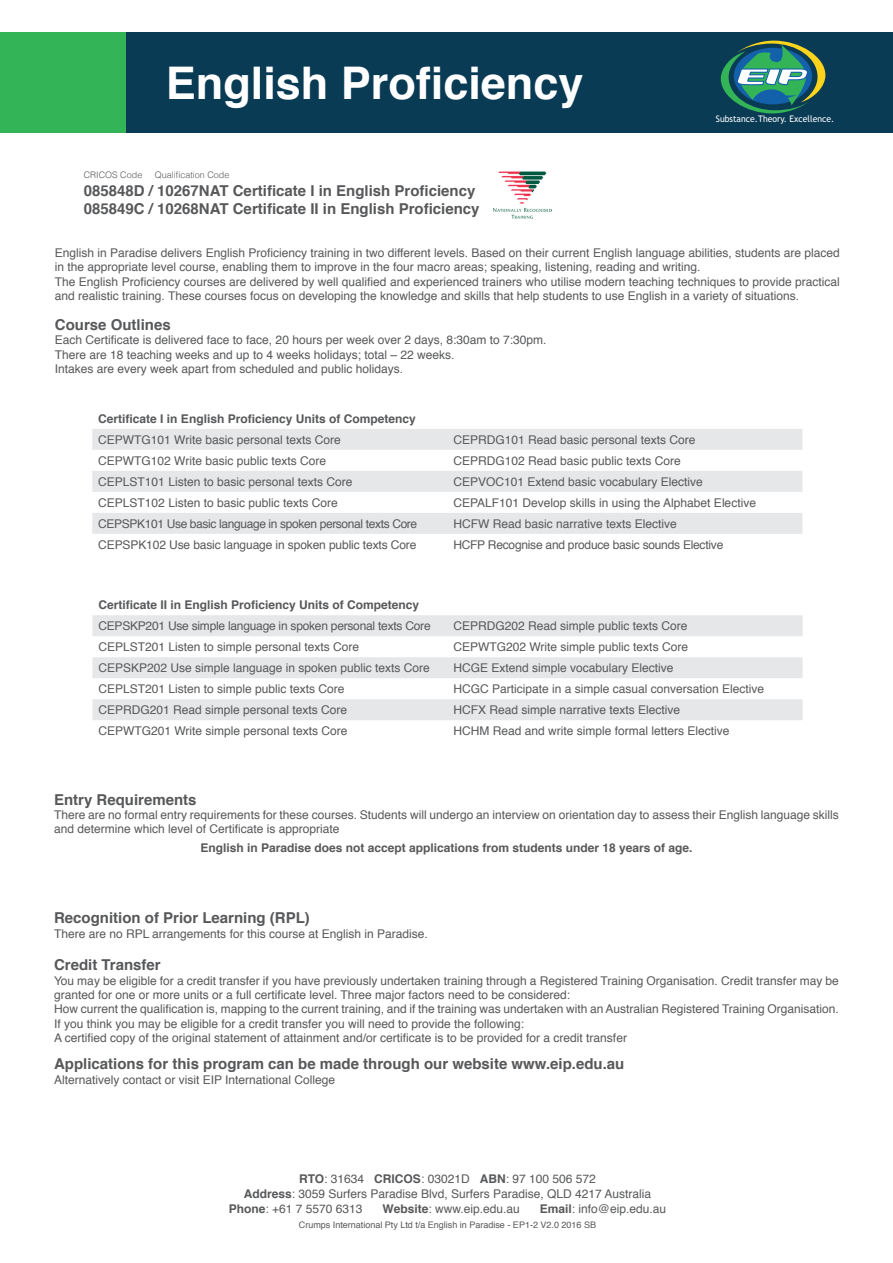
<style>
.page{position:relative;width:893px;height:1263px;background:#fff}
.page>*{position:absolute;margin:0;border:0;box-sizing:border-box;transform-origin:0 0}
.t1{font:700 45px "Helvetica";color:#fff}
.t2{font:700 15px "Helvetica";color:#57585a}
.t3{font:12px/14.4px "Helvetica";color:#57585a}
.t4{font:700 12px "Helvetica";color:#57585a}
.t5{font:12px "Helvetica";letter-spacing:-.02em;color:#57585a}
.t6{font:12px "Helvetica";letter-spacing:-.03em;color:#57585a}
.t7{font:9px "Helvetica";color:#57585a}
.t8{font:9px "Trebuchet MS";color:#fff;scale:.96 1}
.t9{font:300 9px "Helvetica";color:#57585a}
.s1{font-weight:700}
</style>
<div class="page">
<div style="left:72px;top:32px;width:821px;height:101px;background:#0a3b55"></div>
<div style="left:0;top:32px;width:125px;height:101px;background:#32b457"></div>
<svg style="left:721px;top:41px;width:104px;height:72px"></svg>
<img style="left:493px;top:171px;width:59px;height:48px">
<svg style="left:92px;top:429px;width:710px;height:105px;fill:#e6e7e9"></svg>
<svg style="left:92px;top:615px;width:710px;height:105px;fill:#e6e7e9"></svg>
<h1 class="t1" style="left:166px;top:47px;width:419px">English Proficiency</h1>
<p class="t9" style="left:84px;top:167px;width:60px">CRICOS Code</p>
<p class="t9" style="left:155px;top:167px;width:76px">Qualification Code</p>
<p class="t2" style="left:84px;top:178px;width:393px">085848D / 10267NAT Certificate I in English Proficiency</p>
<p class="t2" style="left:84px;top:196px;width:397px">085849C / 10268NAT Certificate II in English Proficiency</p>
<p class="t8" style="left:716px;top:113px;width:125px">Substance.Theory. Excellence.</p>
<p class="t3" style="left:55px;top:246px;width:786px">English in Paradise delivers English Proficiency training in two different levels. Based on their current English language abilities, students are placed in the appropriate level course, enabling them to improve in the four macro areas; speaking, listening, reading and writing.</p>
<p class="t3" style="left:55px;top:275px;width:786px">The English Proficiency courses are delivered by well qualified and experienced trainers who utilise modern teaching techniques to provide practical and realistic training. These courses focus on developing the knowledge and skills that help students to use English in a variety of situations.</p>
<p class="t2" style="left:55px;top:313px;width:117px">Course Outlines</p>
<p class="t3" style="left:55px;top:333px;width:493px">Each Certificate is delivered face to face, 20 hours per week over 2 days, 8:30am to 7:30pm.</p>
<p class="t3" style="left:55px;top:348px;width:401px">There are 18 teaching weeks and up to 4 weeks holidays; total – 22 weeks.</p>
<p class="t3" style="left:55px;top:362px;width:350px">Intakes are every week apart from scheduled and public holidays.</p>
<p class="t4" style="left:98px;top:409px;width:319px">Certificate I in English Proficiency Units of Competency</p>
<p class="t3" style="left:98px;top:433px;width:244px">CEPWTG101 Write basic personal texts Core</p>
<p class="t3" style="left:453px;top:433px;width:244px">CEPRDG101 Read basic personal texts Core</p>
<p class="t3" style="left:98px;top:454px;width:229px">CEPWTG102 Write basic public texts Core</p>
<p class="t3" style="left:453px;top:454px;width:229px">CEPRDG102 Read basic public texts Core</p>
<p class="t3" style="left:98px;top:475px;width:256px">CEPLST101 Listen to basic personal texts Core</p>
<p class="t3" style="left:453px;top:475px;width:251px">CEPVOC101 Extend basic vocabulary Elective</p>
<p class="t3" style="left:98px;top:496px;width:241px">CEPLST102 Listen to basic public texts Core</p>
<p class="t3" style="left:453px;top:496px;width:304px">CEPALF101 Develop skills in using the Alphabet Elective</p>
<p class="t6" style="left:98px;top:514px;width:320px">CEPSPK101 Use basic language in spoken personal texts Core</p>
<p class="t3" style="left:453px;top:517px;width:225px">HCFW Read basic narrative texts Elective</p>
<p class="t3" style="left:98px;top:538px;width:320px">CEPSPK102 Use basic language in spoken public texts Core</p>
<p class="t5" style="left:453px;top:535px;width:271px">HCFP Recognise and produce basic sounds Elective</p>
<p class="t4" style="left:98px;top:595px;width:322px">Certificate II in English Proficiency Units of Competency</p>
<p class="t5" style="left:98px;top:617px;width:334px">CEPSKP201 Use simple language in spoken personal texts Core</p>
<p class="t3" style="left:453px;top:619px;width:236px">CEPRDG202 Read simple public texts Core</p>
<p class="t3" style="left:98px;top:640px;width:262px">CEPLST201 Listen to simple personal texts Core</p>
<p class="t3" style="left:453px;top:640px;width:236px">CEPWTG202 Write simple public texts Core</p>
<p class="t3" style="left:98px;top:661px;width:333px">CEPSKP202 Use simple language in spoken public texts Core</p>
<p class="t3" style="left:453px;top:661px;width:222px">HCGE Extend simple vocabulary Elective</p>
<p class="t3" style="left:98px;top:682px;width:248px">CEPLST201 Listen to simple public texts Core</p>
<p class="t3" style="left:453px;top:682px;width:312px">HCGC Participate in a simple casual conversation Elective</p>
<p class="t3" style="left:98px;top:703px;width:250px">CEPRDG201 Read simple personal texts Core</p>
<p class="t3" style="left:453px;top:703px;width:228px">HCFX Read simple narrative texts Elective</p>
<p class="t3" style="left:98px;top:724px;width:251px">CEPWTG201 Write simple personal texts Core</p>
<p class="t3" style="left:453px;top:724px;width:278px">HCHM Read and write simple formal letters Elective</p>
<p class="t2" style="left:54px;top:787px;width:144px">Entry Requirements</p>
<p class="t3" style="left:54px;top:808px;width:786px">There are no formal entry requirements for these courses. Students will undergo an interview on orientation day to assess their English language skills and determine which level of Certificate is appropriate</p>
<p class="t4" style="left:200px;top:838px;width:494px">English in Paradise does not accept applications from students under 18 years of age.</p>
<p class="t2" style="left:54px;top:906px;width:257px">Recognition of Prior Learning (RPL)</p>
<p class="t3" style="left:54px;top:927px;width:375px">There are no RPL arrangements for this course at English in Paradise.</p>
<p class="t2" style="left:54px;top:953px;width:108px">Credit Transfer</p>
<p class="t3" style="left:54px;top:973px;width:786px">You may be eligible for a credit transfer if you have previously undertaken training through a Registered Training Organisation. Credit transfer may be granted for one or more units or a full certificate level. Three major factors need to be considered:</p>
<p class="t3" style="left:54px;top:1002px;width:786px">How current the qualification is, mapping to the current training, and if the training was undertaken with an Australian Registered Training Organisation.</p>
<p class="t3" style="left:54px;top:1017px;width:472px">If you think you may be eligible for a credit transfer you will need to provide the following:</p>
<p class="t3" style="left:54px;top:1031px;width:574px">A certified copy of the original statement of attainment and/or certificate is to be provided for a credit transfer</p>
<p class="t2" style="left:54px;top:1052px;width:572px">Applications for this program can be made through our website www.eip.edu.au</p>
<p class="t3" style="left:54px;top:1073px;width:283px">Alternatively contact or visit EIP International College</p>
<p class="t3" style="left:299px;top:1172px;width:298px"><span class="s1">RTO</span>: 31634 <span class="s1">CRICOS</span>: 03021D <span class="s1">ABN</span>: 97 100 506 572</p>
<p class="t3" style="left:244px;top:1187px;width:409px"><span class="s1">Address</span>: 3059 Surfers Paradise Blvd, Surfers Paradise, QLD 4217 Australia</p>
<p class="t3" style="left:229px;top:1202px;width:135px"><span class="s1">Phone</span>: +61 7 5570 6313</p>
<p class="t3" style="left:383px;top:1202px;width:139px"><span class="s1">Website</span>: www.eip.edu.au</p>
<p class="t3" style="left:540px;top:1202px;width:128px"><span class="s1">Email</span>: info@eip.edu.au</p>
<p class="t7" style="left:299px;top:1218px;width:299px">Crumps International Pty Ltd t/a English in Paradise - EP1-2 V2.0 2016 SB</p>
</div>
